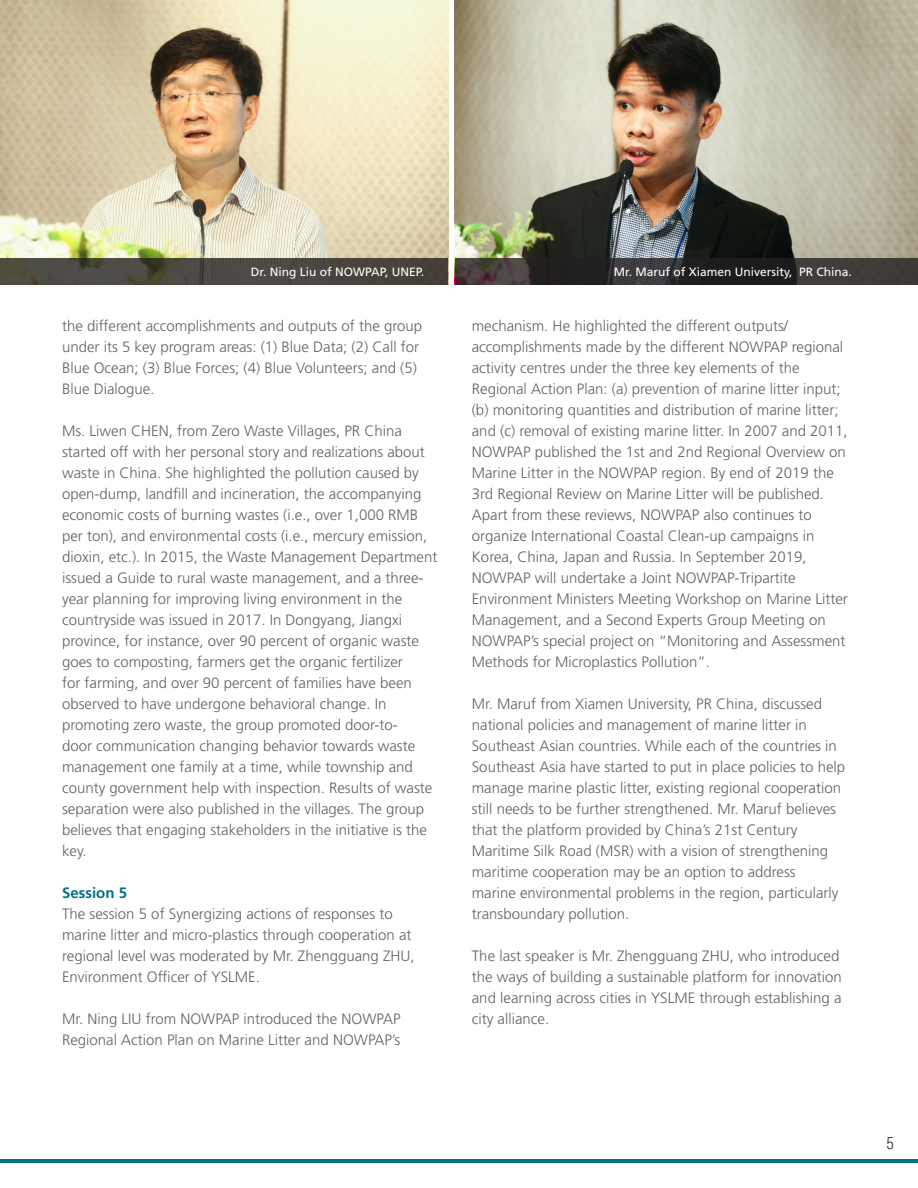
<style>
.page{position:relative;width:918px;height:1188px;background:#fff}
.page>*{position:absolute;margin:0;border:0;box-sizing:border-box;transform-origin:0 0}
.t1{font:300 16.5px "Roboto Condensed";color:#231f20}
.t2{font:300 15px/21px "Frutiger LT Std";color:#636366}
.t3{font:700 15px "Frutiger LT Std";color:#017387}
.t4{font:12px "Frutiger LT Std";color:#fff}
</style>
<div class="page">
<hr style="left:0;top:1159px;width:918px;height:4px;background:#017387">
<img style="left:0;top:0;width:448px;height:258px">
<img style="left:455px;top:0;width:463px;height:258px">
<svg style="left:455px;top:258px;width:463px;height:27px;background:#322f2e"></svg>
<svg style="left:0;top:258px;width:448px;height:27px;background:#4a463f"></svg>
<p class="t4" style="left:251px;top:265px;width:175px">Dr. Ning Liu of NOWPAP, UNEP.</p>
<p class="t2" style="left:62px;top:315px;width:362px">the different accomplishments and outputs of the group under its 5 key program areas: (1) Blue Data; (2) Call for Blue Ocean; (3) Blue Forces; (4) Blue Volunteers; and (5)<br>Blue Dialogue.</p>
<p class="t2" style="left:62px;top:420px;width:377px">Ms. Liwen CHEN, from Zero Waste Villages, PR China started off with her personal story and realizations about waste in China. She highlighted the pollution caused by open-dump, landfill and incineration, the accompanying economic costs of burning wastes (i.e., over 1,000 RMB per ton), and environmental costs (i.e., mercury emission, dioxin, etc.). In 2015, the Waste Management Department issued a Guide to rural waste management, and a three&shy;year planning for improving living environment in the countryside was issued in 2017. In Dongyang, Jiangxi province, for instance, over 90 percent of organic waste goes to composting, farmers get the organic fertilizer<br>for farming, and over 90 percent of families have been observed to have undergone behavioral change. In promoting zero waste, the group promoted door-to-<br>door communication changing behavior towards waste management one family at a time, while township and county government help with inspection. Results of waste separation were also published in the villages. The group believes that engaging stakeholders in the initiative is the key.</p>
<p class="t3" style="left:62px;top:884px;width:67px">Session 5</p>
<p class="t2" style="left:62px;top:903px;width:354px">The session 5 of Synergizing actions of responses to marine litter and micro-plastics through cooperation at regional level was moderated by Mr. Zhengguang ZHU, Environment Officer of YSLME.</p>
<p class="t2" style="left:62px;top:1008px;width:340px">Mr. Ning LIU from NOWPAP introduced the NOWPAP<br>Regional Action Plan on Marine Litter and NOWPAP’s</p>
<p class="t4" style="left:614px;top:265px;width:240px">Mr. Maruf of Xiamen University, PR China.</p>
<p class="t2" style="left:472px;top:315px;width:378px">mechanism. He highlighted the different outputs/ accomplishments made by the different NOWPAP regional activity centres under the three key elements of the Regional Action Plan: (a) prevention of marine litter input; (b) monitoring quantities and distribution of marine litter; and (c) removal of existing marine litter. In 2007 and 2011, NOWPAP published the 1st and 2nd Regional Overview on Marine Litter in the NOWPAP region. By end of 2019 the 3rd Regional Review on Marine Litter will be published.<br>Apart from these reviews, NOWPAP also continues to organize International Coastal Clean-up campaigns in Korea, China, Japan and Russia. In September 2019, NOWPAP will undertake a Joint NOWPAP-Tripartite Environment Ministers Meeting Workshop on Marine Litter Management, and a Second Experts Group Meeting on NOWPAP’s special project on “Monitoring and Assessment Methods for Microplastics Pollution”.</p>
<p class="t2" style="left:472px;top:693px;width:375px">Mr. Maruf from Xiamen University, PR China, discussed national policies and management of marine litter in Southeast Asian countries. While each of the countries in Southeast Asia have started to put in place policies to help manage marine plastic litter, existing regional cooperation still needs to be further strengthened. Mr. Maruf believes that the platform provided by China’s 21st Century Maritime Silk Road (MSR) with a vision of strengthening maritime cooperation may be an option to address<br>marine environmental problems in the region, particularly transboundary pollution.</p>
<p class="t2" style="left:472px;top:945px;width:372px">The last speaker is Mr. Zhengguang ZHU, who introduced the ways of building a sustainable platform for innovation and learning across cities in YSLME through establishing a city alliance.</p>
<p class="t1" style="left:886px;top:1132px;width:9px">5</p>
</div>
